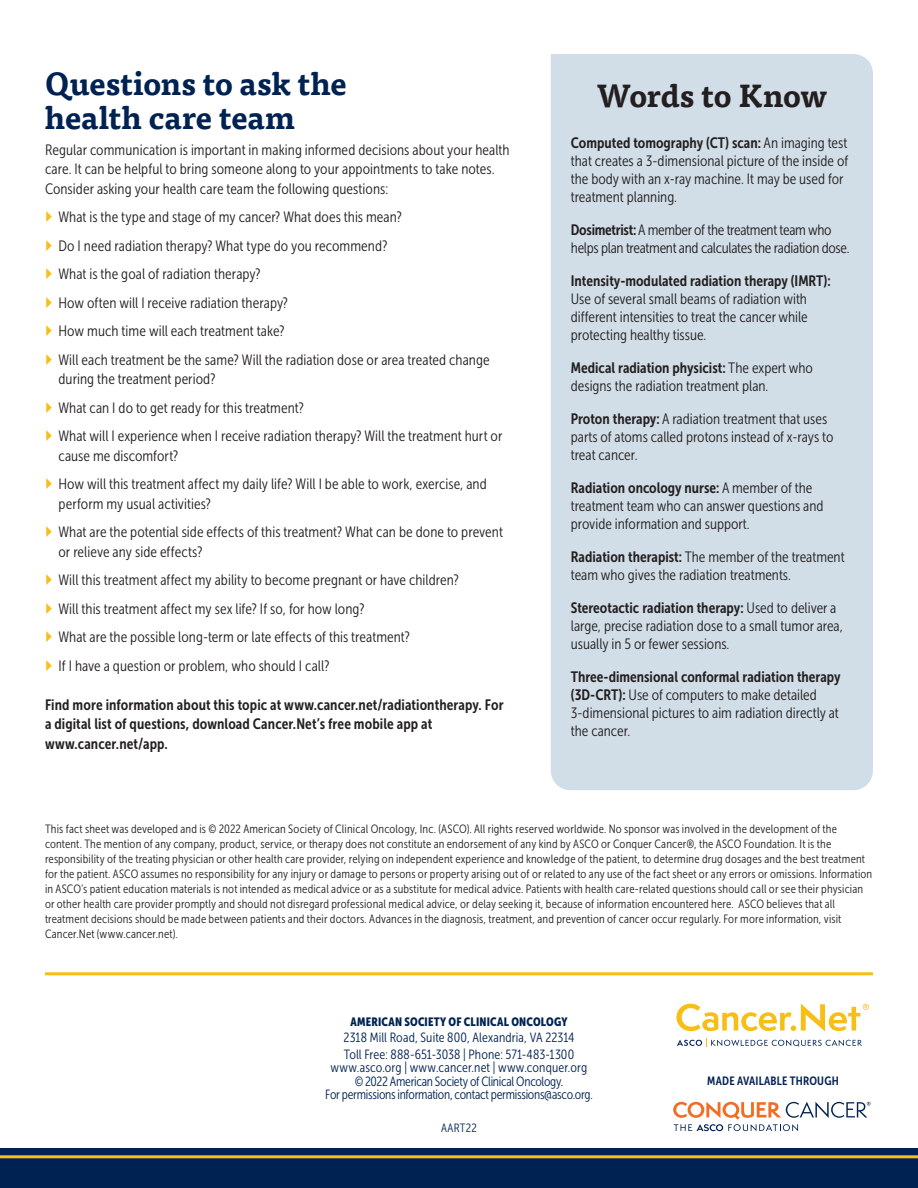
<style>
.page{position:relative;width:918px;height:1188px;background:#fff}
.page>*{position:absolute;margin:0;border:0;box-sizing:border-box;transform-origin:0 0}
.t1{font:700 31.5px/34.5px "Tisa Pro";letter-spacing:-.005em;color:#002252}
.t2{font:700 31.5px "Tisa Pro";letter-spacing:-.01em;color:#231f20}
.t3{font:15px/18px "Museo Sans Cond 300";color:#231f20}
.t4{font:15px/19.5px "Museo Sans Cond 700";letter-spacing:.01em;color:#231f20}
.t5{font:15px/18px "Museo Sans Cond 300";letter-spacing:-.02em;color:#231f20}
.t6{font:13.35px/13.5px "Museo Sans Cond 300";letter-spacing:-.01em;color:#002252;text-align:center}
.t7{font:13.35px "Museo Sans Cond 300";letter-spacing:.01em;color:#002252}
.t8{font:12px/15px "Museo Sans Cond 300";letter-spacing:.015em;color:#231f20}
.t9{font:12px "Museo Sans Cond 900";letter-spacing:.015em;color:#002252}
.t10{font:12px "Museo Sans Cond 700";letter-spacing:.015em;color:#002252}
.t11{font:12px "Museo Sans Cond 300";letter-spacing:.015em;color:#002252}
.s1{font-family:"Museo Sans Cond 700"}
</style>
<div class="page">
<hr style="left:45px;top:972px;width:828px;height:3px;background:#f7be16">
<div style="left:0;top:1148px;width:918px;height:40px;background:#002252"></div>
<hr style="left:0;top:1155px;width:918px;height:3px;background:#f7be16">
<div style="left:551px;top:54px;width:322px;height:736px;background:#d1dee7"></div>
<svg style="left:677px;top:1039px;width:185px;height:8px"></svg>
<svg style="left:676px;top:1004px;width:193px;height:28px"></svg>
<svg style="left:673px;top:1102px;width:197px;height:29px"></svg>
<h2 class="t1" style="left:45px;top:65px;width:304px">Questions to ask the health care team</h2>
<p class="t3" style="left:45px;top:140px;width:466px;line-height:19.5px">Regular communication is important in making informed decisions about your health care. It can be helpful to bring someone along to your appointments to take notes.<br>Consider asking your health care team the following questions:</p>
<p class="t3" style="left:58px;top:203px;width:433px;line-height:28.5px">What is the type and stage of my cancer? What does this mean?<br>Do I need radiation therapy? What type do you recommend?<br>What is the goal of radiation therapy?<br>How often will I receive radiation therapy?<br>How much time will each treatment take?<br>Will each treatment be the same? Will the radiation dose or area treated change</p>
<p class="t3" style="left:58px;top:365px;width:445px;line-height:28.5px">during the treatment period?<br>What can I do to get ready for this treatment?<br>What will I experience when I receive radiation therapy? Will the treatment hurt or</p>
<p class="t3" style="left:58px;top:442px;width:430px;line-height:28.5px">cause me discomfort?<br>How will this treatment affect my daily life? Will I be able to work, exercise, and</p>
<p class="t3" style="left:58px;top:490px;width:446px;line-height:28.5px">perform my usual activities?<br>What are the potential side effects of this treatment? What can be done to prevent</p>
<p class="t3" style="left:58px;top:538px;width:402px;line-height:28.5px">or relieve any side effects?<br>Will this treatment affect my ability to become pregnant or have children?<br>Will this treatment affect my sex life? If so, for how long?<br>What are the possible long-term or late effects of this treatment?<br>If I have a question or problem, who should I call?</p>
<p class="t4" style="left:45px;top:695px;width:460px">Find more information about this topic at www.cancer.net/radiationtherapy. For a digital list of questions, download Cancer.Net’s free mobile app at www.cancer.net/app.</p>
<h2 class="t2" style="left:597px;top:70px;width:232px">Words to Know</h2>
<p class="t3" style="left:571px;top:134px;width:279px"><span class="s1">Computed tomography (CT) scan:</span> An imaging test that creates a 3-dimensional picture of the inside of the body with an x-ray machine. It may be used for treatment planning.</p>
<p class="t5" style="left:571px;top:221px;width:280px"><span class="s1">Dosimetrist:</span> A member of the treatment team who helps plan treatment and calculates the radiation dose.</p>
<p class="t3" style="left:571px;top:272px;width:261px"><span class="s1">Intensity-modulated radiation therapy (IMRT):<br></span>Use of several small beams of radiation with different intensities to treat the cancer while protecting healthy tissue.</p>
<p class="t3" style="left:571px;top:359px;width:244px"><span class="s1">Medical radiation physicist:</span> The expert who designs the radiation treatment plan.</p>
<p class="t3" style="left:571px;top:410px;width:264px"><span class="s1">Proton therapy:</span> A radiation treatment that uses parts of atoms called protons instead of x-rays to treat cancer.</p>
<p class="t3" style="left:571px;top:479px;width:254px"><span class="s1">Radiation oncology nurse:</span> A member of the treatment team who can answer questions and provide information and support.</p>
<p class="t3" style="left:571px;top:548px;width:275px"><span class="s1">Radiation therapist:</span> The member of the treatment team who gives the radiation treatments.</p>
<p class="t3" style="left:571px;top:599px;width:274px"><span class="s1">Stereotactic radiation therapy:</span> Used to deliver a large, precise radiation dose to a small tumor area, usually in 5 or fewer sessions.</p>
<p class="t3" style="left:571px;top:668px;width:271px"><span class="s1">Three-dimensional conformal radiation therapy (3D-CRT):</span> Use of computers to make detailed 3-dimensional pictures to aim radiation directly at the cancer.</p>
<p class="t8" style="left:45px;top:822px;width:829px">This fact sheet was developed and is © 2022 American Society of Clinical Oncology, Inc. (ASCO). All rights reserved worldwide. No sponsor was involved in the development of the content. The mention of any company, product, service, or therapy does not constitute an endorsement of any kind by ASCO or Conquer Cancer®, the ASCO Foundation. It is the responsibility of the treating physician or other health care provider, relying on independent experience and knowledge of the patient, to determine drug dosages and the best treatment for the patient. ASCO assumes no responsibility for any injury or damage to persons or property arising out of or related to any use of the fact sheet or any errors or omissions. Information in ASCO’s patient education materials is not intended as medical advice or as a substitute for medical advice. Patients with health care-related questions should call or see their physician or other health care provider promptly and should not disregard professional medical advice, or delay seeking it, because of information encountered here. ASCO believes that all treatment decisions should be made between patients and their doctors. Advances in the diagnosis, treatment, and prevention of cancer occur regularly. For more information, visit Cancer.Net (www.cancer.net).</p>
<p class="t9" style="left:351px;top:1015px;width:218px">AMERICAN SOCIETY OF CLINICAL ONCOLOGY</p>
<p class="t7" style="left:344px;top:1031px;width:232px">2318 Mill Road, Suite 800, Alexandria, VA 22314</p>
<p class="t6" style="left:331px;top:1048px;width:258px">Toll Free: 888-651-3038 | Phone: 571-483-1300 www.asco.org | www.cancer.net | www.conquer.org © 2022 American Society of Clinical Oncology.</p>
<p class="t6" style="left:325px;top:1088px;width:269px">For permissions information, contact permissions@asco.org.</p>
<p class="t11" style="left:441px;top:1121px;width:37px">AART22</p>
<p class="t10" style="left:707px;top:1074px;width:133px">MADE AVAILABLE THROUGH</p>
</div>
